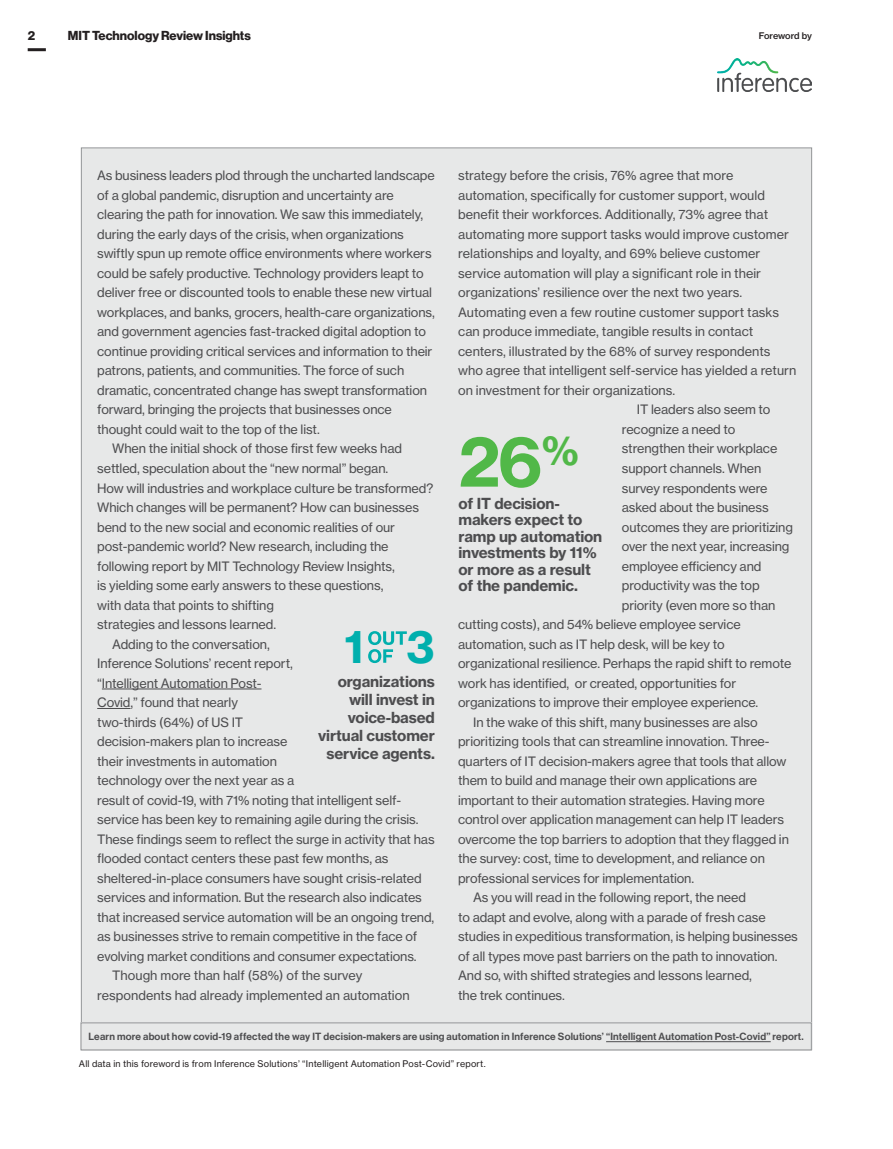
<style>
.page{position:relative;width:893px;height:1149px;background:#fff}
.page>*{position:absolute;margin:0;border:0;box-sizing:border-box;transform-origin:0 0}
.Wow_number{font:68.4px "N Haas Grotesk TX Std 75 Bd";color:#51b848}
.Wow_number-2{font:44.4px "N Haas Grotesk TX Std 75 Bd";color:#00afad}
.Small_sidebar_hed{font:15px/16.5px "N Haas Grotesk TX Std 75 Bd";letter-spacing:-.01em;color:#4d4d4f;text-align:right}
.White_Intro_text_ind{font:12.75px/19.5px "N Haas Grotesk TX Std 55 Rg";letter-spacing:-.01em;color:#4d4d4f}
.Folio_Page_topper_LE{font:12.75px "N Haas Grotesk DS Std 75 Bd";color:#231f20}
.Sidebar_Text_Medium{font:10.2px "N Haas Grotesk DS Pro 65 Md";letter-spacing:.02em;color:#4d4d4f}
.source__white{font:9px "N Haas Grotesk TX Std 55 Rg";letter-spacing:.02em;color:#231f20}
.t1{font:9px "N Haas Grotesk TX Pro 65 Md";letter-spacing:-.015em;color:#231f20}
</style>
<div class="page">
<div style="left:81px;top:148px;width:731px;height:901px;background:#e7e8e8"></div>
<hr style="left:606px;top:1041px;width:165px;height:1px;background:#4d4d4f">
<div style="left:81px;top:1022px;width:731px;height:27px;border:1px solid #949698"></div>
<hr style="left:28px;top:48px;width:18px;height:3px;background:#231f20">
<img style="left:718px;top:59px;width:94px;height:32px">
<hr style="left:102px;top:688px;width:159px;height:1px;background:#4d4d4f">
<hr style="left:97px;top:708px;width:33px;height:1px;background:#4d4d4f">
<svg style="left:368px;top:631px;width:39px;height:32px"></svg>
<p class="Folio_Page_topper_LE" style="left:28px;top:28px;width:9px">2</p>
<p class="Folio_Page_topper_LE" style="left:68px;top:28px;width:184px">MIT Technology Review Insights</p>
<p class="t1" style="left:759px;top:30px;width:55px">Foreword by</p>
<p class="White_Intro_text_ind" style="left:97px;top:166px;width:339px">As business leaders plod through the uncharted landscape of a global pandemic, disruption and uncertainty are clearing the path for innovation. We saw this immediately, during the early days of the crisis, when organizations swiftly spun up remote office environments where workers could be safely productive. Technology providers leapt to deliver free or discounted tools to enable these new virtual workplaces, and banks, grocers, health-care organizations, and government agencies fast-tracked digital adoption to continue providing critical services and information to their patrons, patients, and communities. The force of such dramatic, concentrated change has swept transformation forward, bringing the projects that businesses once thought could wait to the top of the list.</p>
<p class="White_Intro_text_ind" style="left:97px;top:439px;width:338px;text-indent:15px">When the initial shock of those first few weeks had settled, speculation about the “new normal” began.<br>How will industries and workplace culture be transformed?<br>Which changes will be permanent? How can businesses bend to the new social and economic realities of our post-pandemic world? New research, including the following report by MIT Technology Review Insights,<br>is yielding some early answers to these questions,<br>with data that points to shifting<br>strategies and lessons learned.</p>
<p class="White_Intro_text_ind" style="left:97px;top:634px;width:339px;text-indent:15px">Adding to the conversation,<br>Inference Solutions’ recent report,<br>“Intelligent Automation Post-<br>Covid,” found that nearly<br>two-thirds (64%) of US IT<br>decision-makers plan to increase<br>their investments in automation<br>technology over the next year as a<br>result of covid-19, with 71% noting that intelligent self&shy;service has been key to remaining agile during the crisis.<br>These findings seem to reflect the surge in activity that has flooded contact centers these past few months, as sheltered-in-place consumers have sought crisis-related services and information. But the research also indicates that increased service automation will be an ongoing trend, as businesses strive to remain competitive in the face of evolving market conditions and consumer expectations.</p>
<p class="White_Intro_text_ind" style="left:97px;top:965px;width:314px;text-indent:15px">Though more than half (58%) of the survey respondents had already implemented an automation</p>
<p class="Wow_number-2" style="left:344px;top:618px;width:92px">1 3</p>
<p class="Small_sidebar_hed" style="left:318px;top:671px;width:118px;line-height:18px">organizations will invest in voice-based virtual customer service agents.</p>
<p class="White_Intro_text_ind" style="left:458px;top:166px;width:340px">strategy before the crisis, 76% agree that more automation, specifically for customer support, would benefit their workforces. Additionally, 73% agree that automating more support tasks would improve customer relationships and loyalty, and 69% believe customer service automation will play a significant role in their organizations’ resilience over the next two years.<br>Automating even a few routine customer support tasks can produce immediate, tangible results in contact centers, illustrated by the 68% of survey respondents who agree that intelligent self-service has yielded a return on investment for their organizations.</p>
<p class="White_Intro_text_ind" style="left:637px;top:400px;width:135px">IT leaders also seem to</p>
<p class="White_Intro_text_ind" style="left:622px;top:419px;width:115px">recognize a need to</p>
<p class="White_Intro_text_ind" style="left:622px;top:439px;width:157px">strengthen their workplace</p>
<p class="White_Intro_text_ind" style="left:622px;top:458px;width:141px">support channels. When</p>
<p class="White_Intro_text_ind" style="left:622px;top:478px;width:147px">survey respondents were</p>
<p class="White_Intro_text_ind" style="left:622px;top:497px;width:148px">asked about the business</p>
<p class="White_Intro_text_ind" style="left:622px;top:517px;width:173px">outcomes they are prioritizing</p>
<p class="White_Intro_text_ind" style="left:622px;top:536px;width:169px">over the next year, increasing</p>
<p class="White_Intro_text_ind" style="left:622px;top:556px;width:141px">employee efficiency and</p>
<p class="White_Intro_text_ind" style="left:622px;top:575px;width:139px">productivity was the top</p>
<p class="White_Intro_text_ind" style="left:622px;top:595px;width:155px">priority (even more so than</p>
<p class="White_Intro_text_ind" style="left:458px;top:614px;width:284px">cutting costs), and 54% believe employee service</p>
<p class="White_Intro_text_ind" style="left:458px;top:634px;width:268px">automation, such as IT help desk, will be key to</p>
<p class="White_Intro_text_ind" style="left:458px;top:653px;width:335px">organizational resilience. Perhaps the rapid shift to remote</p>
<p class="White_Intro_text_ind" style="left:458px;top:673px;width:280px">work has identified, or created, opportunities for</p>
<p class="White_Intro_text_ind" style="left:458px;top:692px;width:302px">organizations to improve their employee experience.</p>
<p class="White_Intro_text_ind" style="left:458px;top:712px;width:332px;text-indent:15px">In the wake of this shift, many businesses are also prioritizing tools that can streamline innovation. Three&shy;quarters of IT decision-makers agree that tools that allow them to build and manage their own applications are important to their automation strategies. Having more control over application management can help IT leaders overcome the top barriers to adoption that they flagged in the survey: cost, time to development, and reliance on professional services for implementation.</p>
<p class="White_Intro_text_ind" style="left:458px;top:887px;width:341px;text-indent:15px">As you will read in the following report, the need<br>to adapt and evolve, along with a parade of fresh case studies in expeditious transformation, is helping businesses of all types move past barriers on the path to innovation.<br>And so, with shifted strategies and lessons learned,<br>the trek continues.</p>
<p class="Wow_number" style="left:459px;top:418px;width:122px">26<sup>%</sup></p>
<p class="Small_sidebar_hed" style="left:459px;top:494px;width:145px;text-align:left">of IT decision&shy;makers expect to ramp up automation investments by 11% or more as a result of the pandemic.</p>
<p class="Sidebar_Text_Medium" style="left:88px;top:1030px;width:717px">Learn more about how covid-19 affected the way IT decision-makers are using automation in Inference Solutions’ “Intelligent Automation Post-Covid” report.</p>
<p class="source__white" style="left:79px;top:1057px;width:408px">All data in this foreword is from Inference Solutions’ “Intelligent Automation Post-Covid” report.</p>
</div>
